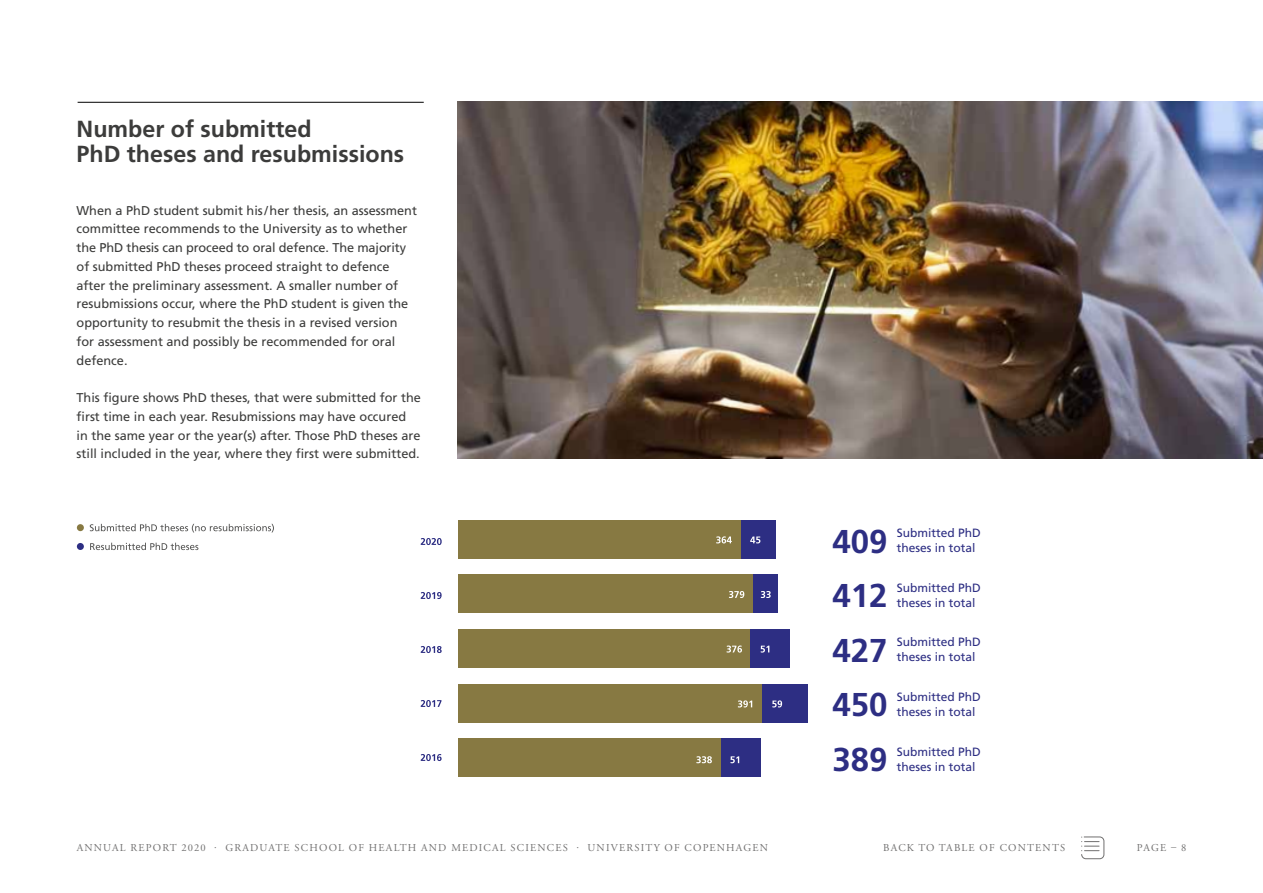
<style>
.page{position:relative;width:1263px;height:893px;background:#fff}
.page>*{position:absolute;margin:0;border:0;box-sizing:border-box;transform-origin:0 0}
.t1{font:700 33px/54.4px "Frutiger";color:#2d2e83;text-align:justify}
.t2{font:700 23.25px/25.5px "Frutiger";color:#3c3c3b}
.t3{font:12.75px/18.8px "Frutiger";color:#3c3c3b}
.t4{font:12px/15px "Frutiger";color:#2d2e83}
.t5{font:10.5px "Adobe Garamond Pro";letter-spacing:.115em;color:#706f6f}
</style>
<div class="page">
<svg style="left:1081px;top:837px;width:24px;height:22px"></svg>
<hr style="left:78px;top:102px;width:346px;height:1px;background:#000">
<div style="left:741px;top:520px;width:35px;height:38px;background:#2d2e83"></div>
<div style="left:458px;top:520px;width:283px;height:38px;background:#877942"></div>
<div style="left:753px;top:575px;width:25px;height:38px;background:#2d2e83"></div>
<div style="left:458px;top:575px;width:295px;height:38px;background:#877942"></div>
<div style="left:750px;top:629px;width:40px;height:39px;background:#2d2e83"></div>
<div style="left:458px;top:629px;width:292px;height:39px;background:#877942"></div>
<div style="left:762px;top:684px;width:46px;height:38px;background:#2d2e83"></div>
<div style="left:458px;top:684px;width:304px;height:38px;background:#877942"></div>
<div style="left:721px;top:739px;width:39px;height:38px;background:#2d2e83"></div>
<div style="left:458px;top:739px;width:263px;height:38px;background:#877942"></div>
<svg style="left:716px;top:536px;width:16px;height:7px"></svg>
<svg style="left:750px;top:536px;width:10px;height:7px"></svg>
<svg style="left:761px;top:591px;width:10px;height:7px"></svg>
<svg style="left:761px;top:646px;width:8px;height:7px"></svg>
<svg style="left:772px;top:700px;width:10px;height:7px"></svg>
<svg style="left:730px;top:756px;width:9px;height:7px"></svg>
<svg style="left:729px;top:591px;width:15px;height:7px"></svg>
<svg style="left:726px;top:645px;width:16px;height:8px"></svg>
<svg style="left:738px;top:700px;width:14px;height:7px"></svg>
<svg style="left:696px;top:756px;width:16px;height:7px"></svg>
<svg style="left:421px;top:538px;width:21px;height:7px"></svg>
<svg style="left:421px;top:592px;width:21px;height:7px"></svg>
<svg style="left:421px;top:646px;width:21px;height:7px"></svg>
<svg style="left:421px;top:700px;width:20px;height:7px"></svg>
<svg style="left:421px;top:754px;width:21px;height:7px"></svg>
<div style="left:77px;top:524px;width:7px;height:7px;background:#877942;border-radius:50%"></div>
<svg style="left:90px;top:524px;width:184px;height:8px"></svg>
<div style="left:77px;top:543px;width:7px;height:7px;background:#2d2e83;border-radius:50%"></div>
<svg style="left:90px;top:543px;width:108px;height:7px"></svg>
<img style="left:458px;top:101px;width:805px;height:357px">
<h1 class="t2" style="left:77px;top:116px;width:329px">Number of submitted<br>PhD theses and resubmissions</h1>
<p class="t3" style="left:77px;top:201px;width:342px">When a PhD student submit his/her thesis, an assessment committee recommends to the University as to whether the PhD thesis can proceed to oral defence. The majority of submitted PhD theses proceed straight to defence after the preliminary assessment. A smaller number of resubmissions occur, where the PhD student is given the opportunity to resubmit the thesis in a revised version for assessment and possibly be recommended for oral defence.</p>
<p class="t3" style="left:77px;top:388px;width:346px">This figure shows PhD theses, that were submitted for the first time in each year. Resubmissions may have occured<br>in the same year or the year(s) after. Those PhD theses are still included in the year, where they first were submitted.</p>
<h1 class="t1" style="left:832px;top:514px;width:57px">409<br>412<br>427<br>450<br>389</h1>
<p class="t4" style="left:897px;top:525px;width:86px">Submitted PhD theses in total</p>
<p class="t4" style="left:897px;top:580px;width:86px">Submitted PhD theses in total</p>
<p class="t4" style="left:897px;top:635px;width:86px">Submitted PhD theses in total</p>
<p class="t4" style="left:897px;top:689px;width:86px">Submitted PhD theses in total</p>
<p class="t4" style="left:897px;top:744px;width:86px">Submitted PhD theses in total</p>
<p class="t5" style="left:77px;top:841px;width:693px">ANNUAL REPORT 2020 · GRADUATE SCHOOL OF HEALTH AND MEDICAL SCIENCES · UNIVERSITY OF COPENHAGEN</p>
<p class="t5" style="left:883px;top:841px;width:183px">BACK TO TABLE OF CONTENTS</p>
<p class="t5" style="left:1137px;top:841px;width:51px">PAGE – 8</p>
</div>
